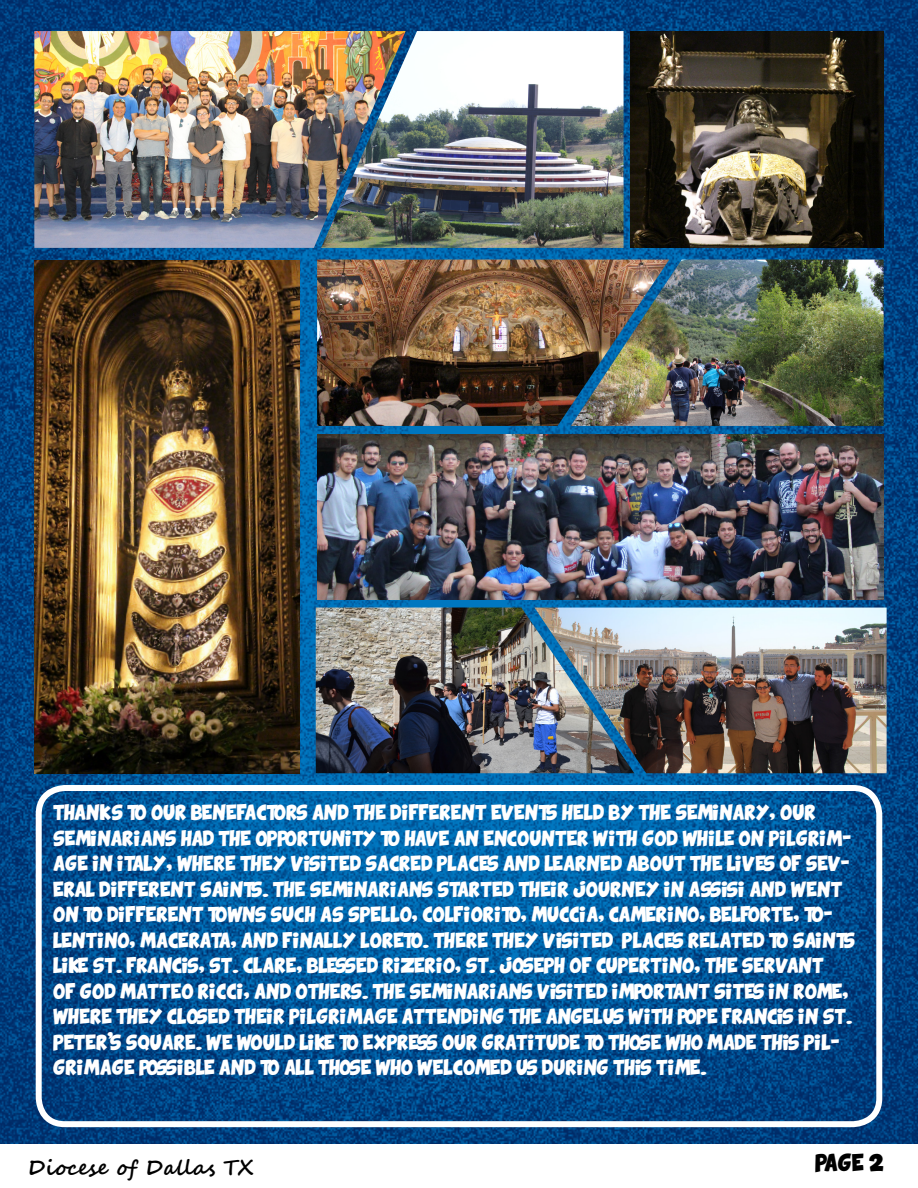
<style>
.page{position:relative;width:918px;height:1188px;background:#fff}
.page>*{position:absolute;margin:0;border:0;box-sizing:border-box;transform-origin:0 0}
.t1{font:700 21px "Segoe Script";color:#000}
.t2{font:12px "Comix Loud";color:#000}
.t3{font:10.5px "Comix Loud";color:#fff}
</style>
<div class="page">
<div style="left:0;top:0;width:918px;height:1146px;background:#232562;opacity:.75"></div>
<img style="left:631px;top:31px;width:253px;height:217px">
<img style="left:406px;top:31px;width:218px;height:217px">
<img style="left:34px;top:31px;width:372px;height:217px">
<img style="left:317px;top:260px;width:254px;height:166px">
<img style="left:34px;top:260px;width:265px;height:513px">
<img style="left:571px;top:260px;width:313px;height:166px">
<div style="left:36px;top:785px;width:846px;height:342px;border:6px solid #fff;border-radius:26px"></div>
<img style="left:317px;top:435px;width:567px;height:164px">
<img style="left:634px;top:608px;width:253px;height:165px">
<img style="left:316px;top:608px;width:318px;height:165px">
<p class="t3" style="left:53px;top:808px;width:764px">THANKS TO OUR BENEFACTORS AND THE DIFFERENT EVENTS HELD BY THE SEMINARY, OUR</p>
<p class="t3" style="left:53px;top:833px;width:799px">SEMINARIANS HAD THE OPPORTUNITY TO HAVE AN ENCOUNTER WITH GOD WHILE ON PILGRIM-</p>
<p class="t3" style="left:53px;top:859px;width:797px">AGE IN ITALY, WHERE THEY VISITED SACRED PLACES AND LEARNED ABOUT THE LIVES OF SEV-</p>
<p class="t3" style="left:53px;top:884px;width:791px">ERAL DIFFERENT SAINTS. THE SEMINARIANS STARTED THEIR JOURNEY IN ASSISI AND WENT</p>
<p class="t3" style="left:53px;top:910px;width:780px">ON TO DIFFERENT TOWNS SUCH AS SPELLO, COLFIORITO, MUCCIA, CAMERINO, BELFORTE, TO-</p>
<p class="t3" style="left:53px;top:935px;width:803px">LENTINO, MACERATA, AND FINALLY LORETO. THERE THEY VISITED PLACES RELATED TO SAINTS</p>
<p class="t3" style="left:53px;top:961px;width:772px">LIKE ST. FRANCIS, ST. CLARE, BLESSED RIZERIO, ST. JOSEPH OF CUPERTINO, THE SERVANT</p>
<p class="t3" style="left:53px;top:986px;width:797px">OF GOD MATTEO RICCI, AND OTHERS. THE SEMINARIANS VISITED IMPORTANT SITES IN ROME,</p>
<p class="t3" style="left:53px;top:1012px;width:801px">WHERE THEY CLOSED THEIR PILGRIMAGE ATTENDING THE ANGELUS WITH POPE FRANCIS IN ST.</p>
<p class="t3" style="left:53px;top:1037px;width:788px">PETER'S SQUARE. WE WOULD LIKE TO EXPRESS OUR GRATITUDE TO THOSE WHO MADE THIS PIL-</p>
<p class="t3" style="left:53px;top:1063px;width:655px">GRIMAGE POSSIBLE AND TO ALL THOSE WHO WELCOMED US DURING THIS TIME.</p>
<p class="t1" style="left:27px;top:1151px;width:228px">Diocese of Dallas TX</p>
<p class="t2" style="left:815px;top:1157px;width:70px">PAGE 2</p>
</div>
